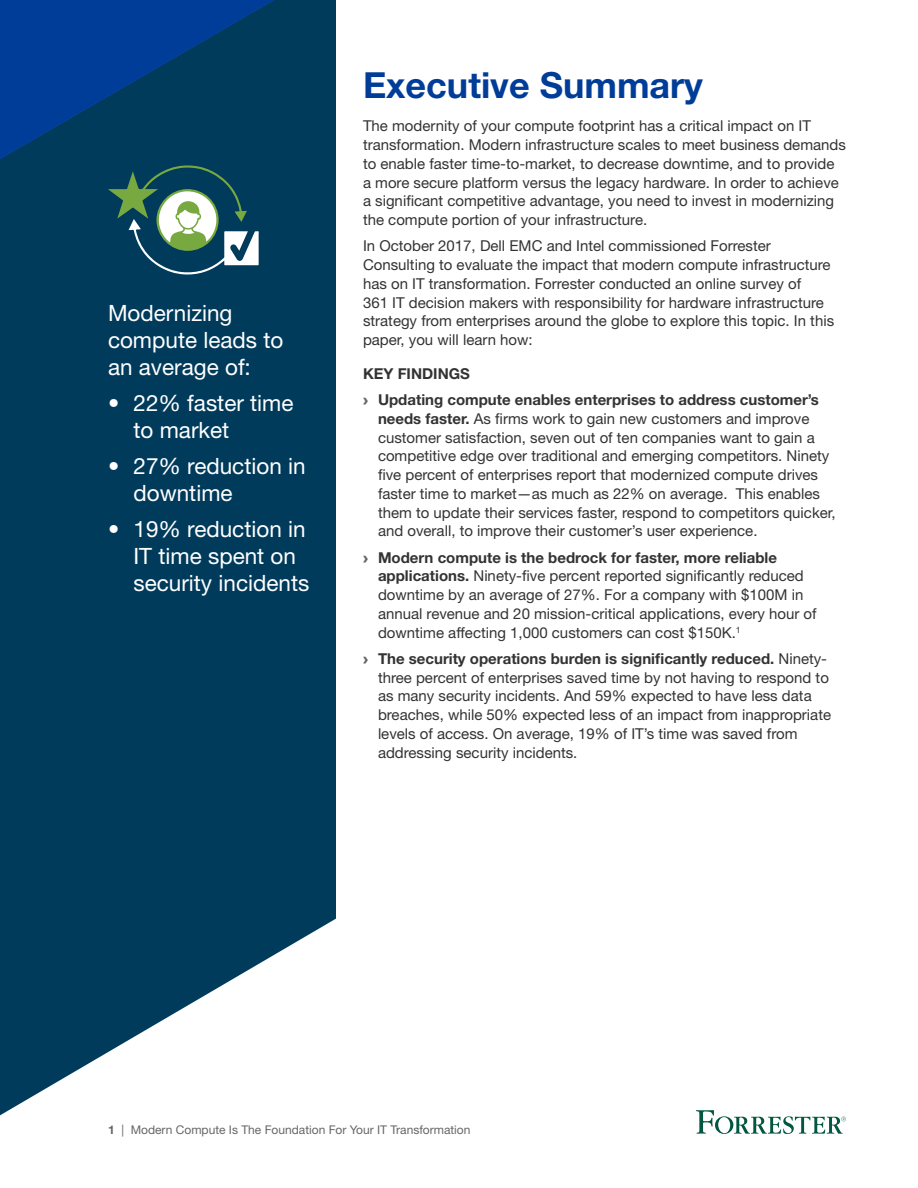
<style>
.page{position:relative;width:918px;height:1188px;background:#fff}
.page>*{position:absolute;margin:0;border:0;box-sizing:border-box;transform-origin:0 0}
.t1{font:700 36px "Helvetica Neue LT Std";color:#003d99}
.t2{font:22.5px/27px "Helvetica Neue LT Std";color:#fff}
.t3{font:15px/18.8px "Helvetica Neue LT Std";color:#333}
.t4{font:700 15px/26.2px "Helvetica Neue LT Std";color:#333}
.t5{font:12px "Helvetica Neue LT Std";color:#666}
.s1{font-family:"Arial";font-weight:900;color:#666}
.s2{font-weight:700}
</style>
<div class="page">
<svg style="left:0;top:0;width:336px;height:1115px;background:#1a4f6c"></svg>
<svg style="left:0;top:0;width:274px;height:159px;background:#003c7a"></svg>
<svg style="left:696px;top:1110px;width:150px;height:24px"></svg>
<svg style="left:108px;top:165px;width:151px;height:110px"></svg>
<h2 class="t2" style="left:108px;top:299px;width:177px">Modernizing compute leads to an average of:</h2>
<h2 class="t2" style="left:133px;top:389px;width:162px;text-indent:-25px">• 22% faster time to market</h2>
<h2 class="t2" style="left:133px;top:452px;width:174px;text-indent:-25px">• 27% reduction in downtime</h2>
<h2 class="t2" style="left:133px;top:515px;width:177px;text-indent:-25px">• 19% reduction in<br>IT time spent on security incidents</h2>
<h1 class="t1" style="left:363px;top:63px;width:341px">Executive Summary</h1>
<p class="t3" style="left:363px;top:117px;width:484px">The modernity of your compute footprint has a critical impact on IT transformation. Modern infrastructure scales to meet business demands to enable faster time-to-market, to decrease downtime, and to provide a more secure platform versus the legacy hardware. In order to achieve a significant competitive advantage, you need to invest in modernizing the compute portion of your infrastructure.</p>
<p class="t3" style="left:363px;top:237px;width:473px">In October 2017, Dell EMC and Intel commissioned Forrester Consulting to evaluate the impact that modern compute infrastructure has on IT transformation. Forrester conducted an online survey of<br>361 IT decision makers with responsibility for hardware infrastructure strategy from enterprises around the globe to explore this topic. In this paper, you will learn how:</p>
<p class="t4" style="left:363px;top:360px;width:458px">KEY FINDINGS<br><span class="s1">›</span> Updating compute enables enterprises to address customer’s</p>
<p class="t3" style="left:378px;top:409px;width:459px"><span class="s2">needs faster.</span> As firms work to gain new customers and improve customer satisfaction, seven out of ten companies want to gain a competitive edge over traditional and emerging competitors. Ninety five percent of enterprises report that modernized compute drives faster time to market—as much as 22% on average. This enables them to update their services faster, respond to competitors quicker, and overall, to improve their customer’s user experience.</p>
<p class="t3" style="left:378px;top:548px;width:440px;text-indent:-15px"><span class="s1">›</span> <span class="s2">Modern compute is the bedrock for faster, more reliable applications.</span> Ninety-five percent reported significantly reduced downtime by an average of 27%. For a company with $100M in annual revenue and 20 mission-critical applications, every hour of downtime affecting 1,000 customers can cost $150K.<sup>1</sup></p>
<p class="t3" style="left:378px;top:649px;width:455px;text-indent:-15px"><span class="s1">›</span> <span class="s2">The security operations burden is significantly reduced.</span> Ninety&shy;three percent of enterprises saved time by not having to respond to as many security incidents. And 59% expected to have less data breaches, while 50% expected less of an impact from inappropriate levels of access. On average, 19% of IT’s time was saved from addressing security incidents.</p>
<p class="t5" style="left:108px;top:1123px;width:364px"><span class="s2">1</span> | Modern Compute Is The Foundation For Your IT Transformation</p>
</div>
